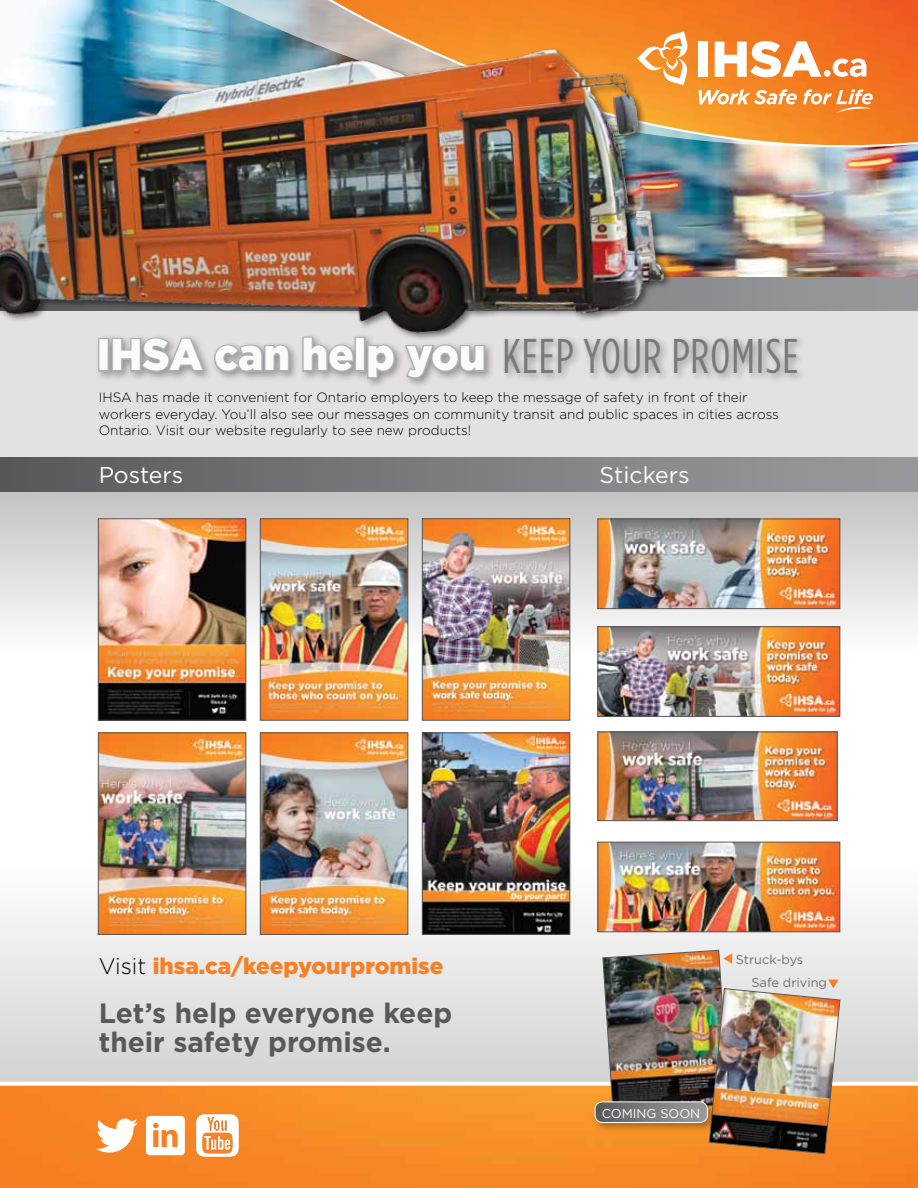
<style>
.page{position:relative;width:918px;height:1188px;background:#fff}
.page>*{position:absolute;margin:0;border:0;box-sizing:border-box;transform-origin:0 0}
.t1{font:48.75px "Gotham Condensed";letter-spacing:.02em;color:#6d6e71}
.t2{font:700 27.9px/29.1px "Gotham";color:#58595b}
.t3{font:22.95px "Gotham";color:#fff}
.t4{font:900 22.5px "Gotham";color:#f58025}
.t5{font:300 13.5px/16.5px "Gotham";color:#000}
.t6{font:12.75px "Gotham";color:#717073}
.t7{font:12.75px "Gotham";color:#fff}
.s1{font-family:"Gotham";font-weight:900;font-size:44.25px;color:#fff}
.s2{font-weight:300;color:#000}
</style>
<div class="page">
<div style="left:0;top:298px;width:918px;height:165px;background:#e3e1e1"></div>
<img style="left:34px;top:0;width:884px;height:277px">
<svg style="left:0;top:760px;width:918px;height:322px"></svg>
<div style="left:0;top:474px;width:918px;height:235px;background:linear-gradient(to bottom,#bfbebe,#fff)"></div>
<img style="left:0;top:1086px;width:918px;height:102px">
<svg style="left:179px;top:0;width:739px;height:186px;background:#a6c0ca"></svg>
<img style="left:298px;top:0;width:620px;height:181px">
<div style="left:698px;top:42px;width:10px;height:35px;background:#fff"></div>
<svg style="left:699px;top:89px;width:98px;height:15px"></svg>
<svg style="left:803px;top:89px;width:70px;height:24px"></svg>
<svg style="left:715px;top:41px;width:151px;height:36px"></svg>
<img style="left:100px;top:520px;width:144px;height:199px">
<div style="left:98px;top:518px;width:148px;height:203px;border:1px solid #58585a"></div>
<img style="left:262px;top:520px;width:144px;height:199px">
<div style="left:260px;top:518px;width:148px;height:203px;border:1px solid #58585a"></div>
<img style="left:262px;top:735px;width:144px;height:198px">
<div style="left:260px;top:733px;width:148px;height:202px;border:1px solid #58585a"></div>
<img style="left:100px;top:735px;width:144px;height:198px">
<div style="left:98px;top:733px;width:148px;height:202px;border:1px solid #58585a"></div>
<img style="left:424px;top:520px;width:144px;height:199px">
<div style="left:422px;top:518px;width:148px;height:203px;border:1px solid #58585a"></div>
<img style="left:424px;top:735px;width:144px;height:198px">
<div style="left:422px;top:733px;width:148px;height:202px;border:1px solid #58585a"></div>
<div style="left:146px;top:1116px;width:39px;height:39px;background:#fff;border-radius:4px"></div>
<svg style="left:153px;top:1123px;width:25px;height:24px"></svg>
<svg style="left:96px;top:1119px;width:42px;height:34px"></svg>
<img style="left:599px;top:734px;width:237px;height:85px">
<div style="left:597px;top:732px;width:241px;height:89px;border:1px solid #58585a"></div>
<img style="left:599px;top:521px;width:239px;height:86px">
<div style="left:597px;top:519px;width:243px;height:90px;border:1px solid #58585a"></div>
<img style="left:599px;top:628px;width:239px;height:87px">
<div style="left:597px;top:626px;width:243px;height:91px;border:1px solid #58585a"></div>
<img style="left:599px;top:844px;width:239px;height:86px">
<div style="left:597px;top:842px;width:243px;height:90px;border:1px solid #58585a"></div>
<div style="left:0;top:277px;width:918px;height:33px;background:#919396"></div>
<div style="left:0;top:458px;width:918px;height:34px;background:linear-gradient(to right,#595a5d,#9a9d9f)"></div>
<img style="left:0;top:17px;width:695px;height:316px">
<div style="left:94px;top:333px;width:401px;height:56px;background:#000;opacity:.4"></div>
<div style="left:98px;top:338px;width:11px;height:34px;border:3px solid #a7a9ac"></div>
<svg style="left:110px;top:336px;width:97px;height:38px;background:#b1b1b2"></svg>
<svg style="left:213px;top:343px;width:78px;height:31px;background:#b0afb0"></svg>
<svg style="left:301px;top:335px;width:55px;height:39px"></svg>
<div style="left:355px;top:337px;width:11px;height:35px;border:3px solid #a7a9ac"></div>
<svg style="left:366px;top:343px;width:31px;height:37px"></svg>
<svg style="left:403px;top:343px;width:84px;height:38px"></svg>
<div style="left:502px;top:334px;width:305px;height:49px;background:#000;opacity:.4"></div>
<svg style="left:0;top:1085px;width:918px;height:1px"></svg>
<div style="left:592px;top:1098px;width:125px;height:34px;background:#000;opacity:.3"></div>
<img style="left:595px;top:950px;width:246px;height:204px">
<img style="left:195px;top:1113px;width:46px;height:45px">
<h1 class="t1" style="left:97px;top:326px;width:703px"><span class="s1">IHSA can help you</span> KEEP YOUR PROMISE</h1>
<p class="t5" style="left:99px;top:389px;width:682px">IHSA has made it convenient for Ontario employers to keep the message of safety in front of their workers everyday. You’ll also see our messages on community transit and public spaces in cities across<br>Ontario. Visit our website regularly to see new products!</p>
<h3 class="t3" style="left:99px;top:462px;width:86px">Posters</h3>
<h3 class="t3" style="left:600px;top:462px;width:91px">Stickers</h3>
<h3 class="t4" style="left:99px;top:953px;width:346px"><span class="s2">Visit</span> ihsa.ca/keepyourpromise</h3>
<h2 class="t2" style="left:99px;top:998px;width:355px">Let’s help everyone keep their safety promise.</h2>
<p class="t6" style="left:736px;top:952px;width:69px">Struck-bys</p>
<p class="t6" style="left:751px;top:975px;width:77px">Safe driving</p>
<p class="t7" style="left:602px;top:1106px;width:19px">Coming</p>
<p class="t7" style="left:660px;top:1106px;width:11px">soon</p>
</div>
